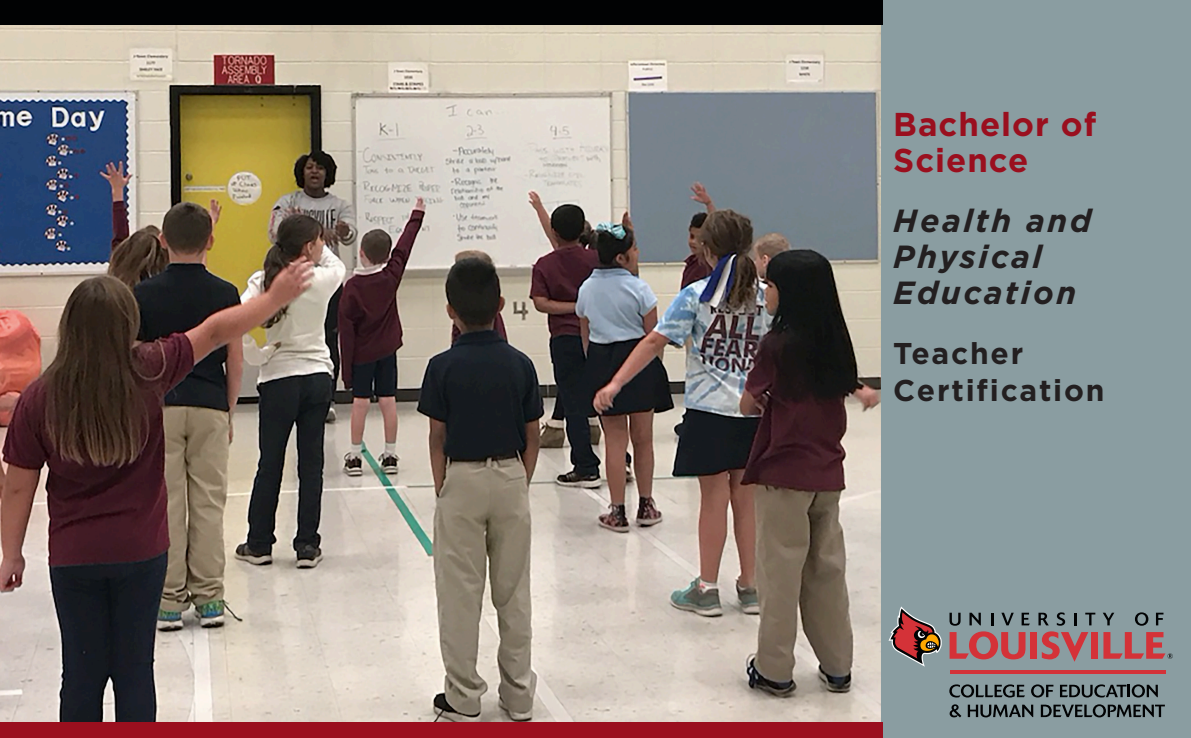
<style>
.page{position:relative;width:1191px;height:738px;background:#fff}
.page>*{position:absolute;margin:0;border:0;box-sizing:border-box;transform-origin:0 0}
.Body{font:700 33px/36px "Gotham";letter-spacing:.03em;color:#9a0f1e}
.Body-2{font:italic 700 32px "Gotham";letter-spacing:.08em;color:#231f20}
.Body-3{font:700 30px "Gotham";letter-spacing:.06em;color:#231f20}
</style>
<div class="page">
<div style="left:880px;top:0;width:311px;height:737px;background:#8a9da1"></div>
<svg style="left:888px;top:606px;width:53px;height:60px"></svg>
<svg style="left:949px;top:631px;width:76px;height:28px"></svg>
<div style="left:1030px;top:631px;width:7px;height:27px;background:#d43238"></div>
<svg style="left:1041px;top:631px;width:47px;height:30px"></svg>
<div style="left:1091px;top:631px;width:7px;height:27px;background:#d43238"></div>
<svg style="left:949px;top:612px;width:11px;height:13px"></svg>
<svg style="left:969px;top:612px;width:11px;height:13px"></svg>
<svg style="left:991px;top:613px;width:2px;height:12px"></svg>
<svg style="left:1001px;top:612px;width:12px;height:13px"></svg>
<svg style="left:1021px;top:612px;width:8px;height:13px"></svg>
<svg style="left:1038px;top:612px;width:10px;height:13px"></svg>
<svg style="left:1056px;top:612px;width:9px;height:13px"></svg>
<svg style="left:1074px;top:613px;width:2px;height:12px"></svg>
<svg style="left:1085px;top:612px;width:10px;height:13px"></svg>
<svg style="left:1103px;top:612px;width:11px;height:13px"></svg>
<svg style="left:1135px;top:612px;width:13px;height:13px"></svg>
<svg style="left:1156px;top:612px;width:7px;height:13px"></svg>
<svg style="left:1103px;top:632px;width:69px;height:26px"></svg>
<hr style="left:949px;top:669px;width:216px;height:3px;background:#d43238">
<svg style="left:949px;top:684px;width:76px;height:13px"></svg>
<svg style="left:1031px;top:684px;width:22px;height:13px"></svg>
<svg style="left:1060px;top:684px;width:97px;height:13px"></svg>
<svg style="left:949px;top:704px;width:12px;height:12px"></svg>
<svg style="left:967px;top:704px;width:66px;height:12px"></svg>
<svg style="left:1040px;top:704px;width:124px;height:12px"></svg>
<img style="left:0;top:24px;width:880px;height:697px">
<div style="left:0;top:0;width:882px;height:24px;background:#010203"></div>
<div style="left:0;top:721px;width:882px;height:16px;background:#9a0f1e"></div>
<p class="Body" style="left:893px;top:106px;width:204px">Bachelor of<br>Science</p>
<p class="Body-2" style="left:893px;top:199px;width:200px">Health and</p>
<p class="Body-2" style="left:893px;top:235px;width:150px">Physical</p>
<p class="Body-2" style="left:893px;top:271px;width:185px">Education</p>
<p class="Body-3" style="left:893px;top:333px;width:131px">Teacher</p>
<p class="Body-3" style="left:893px;top:369px;width:213px">Certification</p>
</div>
